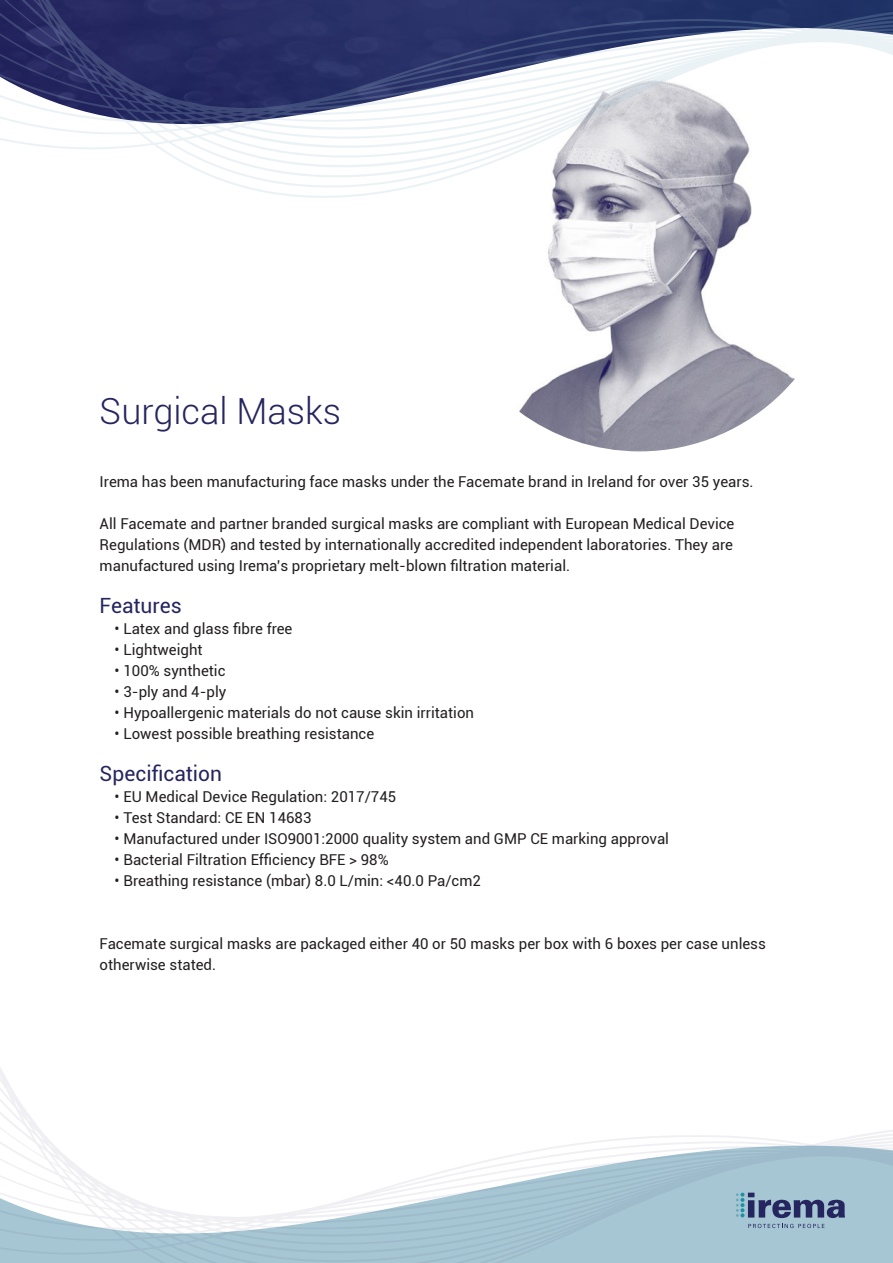
<style>
.page{position:relative;width:893px;height:1263px;background:#fff}
.page>*{position:absolute;margin:0;border:0;box-sizing:border-box;transform-origin:0 0}
.t1{font:300 36px "Roboto";color:#25255f}
.t2{font:21px "Roboto";color:#25255f}
.t3{font:15px/21px "Roboto";color:#231f20;text-align:justify}
</style>
<div class="page">
<svg style="left:0;top:1068px;width:893px;height:195px"></svg>
<svg style="left:730px;top:1192px;width:115px;height:26px;background:#7287a5"></svg>
<svg style="left:748px;top:1224px;width:76px;height:4px"></svg>
<img style="left:519px;top:198px;width:276px;height:253px">
<svg style="left:0;top:0;width:893px;height:198px"></svg>
<h1 class="t1" style="left:100px;top:386px;width:243px">Surgical Masks</h1>
<p class="t3" style="left:100px;top:470px;width:655px">Irema has been manufacturing face masks under the Facemate brand in Ireland for over 35 years.</p>
<p class="t3" style="left:100px;top:512px;width:636px">All Facemate and partner branded surgical masks are compliant with European Medical Device Regulations (MDR) and tested by internationally accredited independent laboratories. They are manufactured using Irema’s proprietary melt-blown filtration material.</p>
<h2 class="t2" style="left:100px;top:590px;width:84px">Features</h2>
<p class="t3" style="left:115px;top:617px;width:179px">• Latex and glass fibre free</p>
<p class="t3" style="left:115px;top:638px;width:90px">• Lightweight</p>
<p class="t3" style="left:115px;top:659px;width:112px">• 100% synthetic</p>
<p class="t3" style="left:115px;top:680px;width:113px">• 3-ply and 4-ply</p>
<p class="t3" style="left:115px;top:701px;width:361px">• Hypoallergenic materials do not cause skin irritation</p>
<p class="t3" style="left:115px;top:722px;width:261px">• Lowest possible breathing resistance</p>
<h2 class="t2" style="left:100px;top:758px;width:124px">Specification</h2>
<p class="t3" style="left:115px;top:785px;width:283px">• EU Medical Device Regulation: 2017/745</p>
<p class="t3" style="left:115px;top:806px;width:198px">• Test Standard: CE EN 14683</p>
<p class="t3" style="left:115px;top:827px;width:556px">• Manufactured under ISO9001:2000 quality system and GMP CE marking approval</p>
<p class="t3" style="left:115px;top:848px;width:275px">• Bacterial Filtration Efficiency BFE &gt; 98%</p>
<p class="t3" style="left:115px;top:869px;width:368px">• Breathing resistance (mbar) 8.0 L/min: &lt;40.0 Pa/cm2</p>
<p class="t3" style="left:100px;top:932px;width:668px">Facemate surgical masks are packaged either 40 or 50 masks per box with 6 boxes per case unless otherwise stated.</p>
</div>
